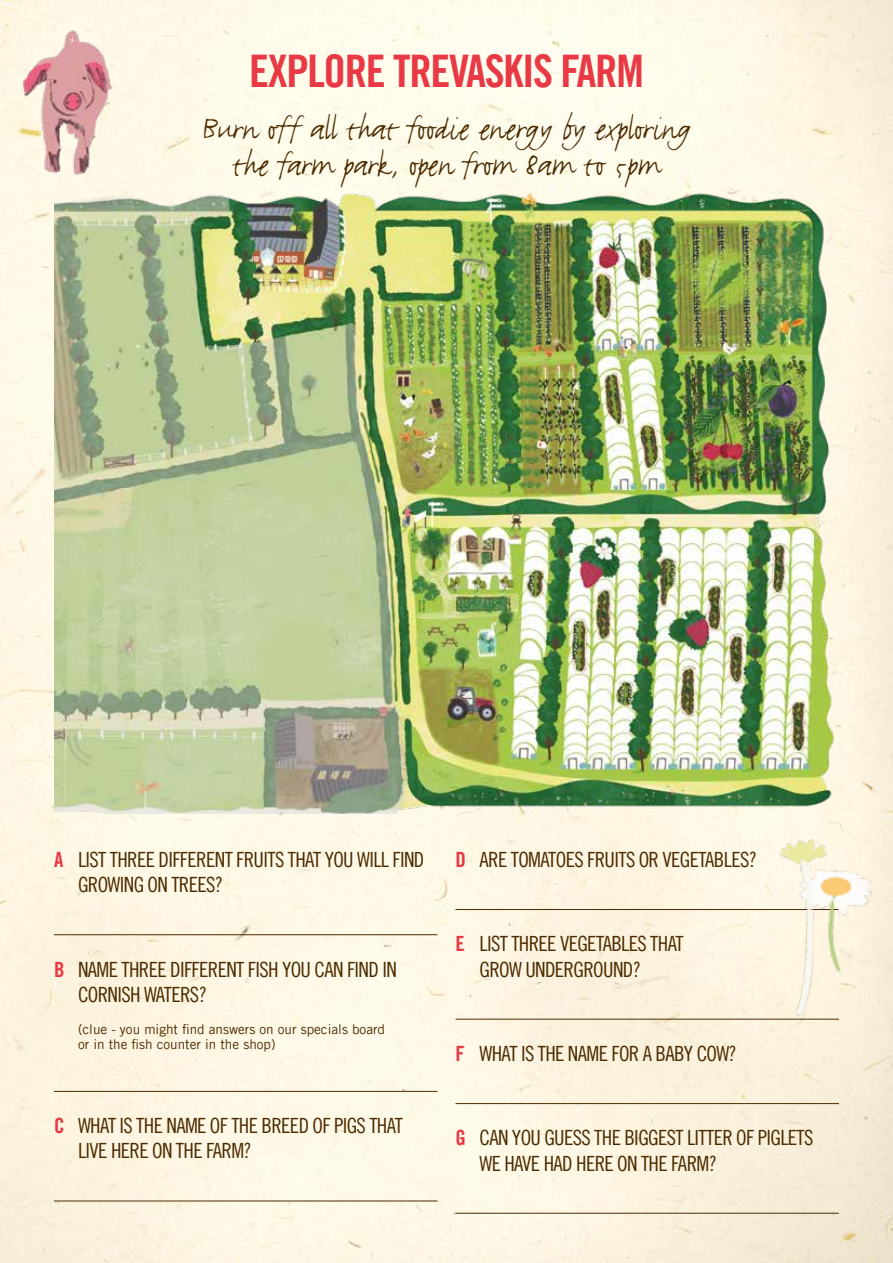
<style>
.page{position:relative;width:893px;height:1263px;background:#fff}
.page>*{position:absolute;margin:0;border:0;box-sizing:border-box;transform-origin:0 0}
.t1{font:45px "Trade Gothic LT Pro Bd Cn 20";letter-spacing:-.03em;color:#e83945}
.t2{font:36px/36px "FF Justlefthand";letter-spacing:-.015em;color:#4c2b00;text-align:center}
.t3{font:21px/25.2px "Trade Gothic LT Pro Cn 18";letter-spacing:-.03em;color:#4c2b00}
.t4{font:13.5px/15px "Trade Gothic LT Pro";color:#4c2b00}
.s1{font-family:"Trade Gothic LT Pro Bd Cn 20";color:#e83945}
</style>
<div class="page">
<img style="left:0;top:0;width:893px;height:1263px">
<hr style="left:54px;top:934px;width:383px;height:1px;background:#4c2b00">
<hr style="left:54px;top:1091px;width:383px;height:1px;background:#4c2b00">
<hr style="left:54px;top:1200px;width:383px;height:1px;background:#4c2b00">
<hr style="left:455px;top:909px;width:384px;height:1px;background:#4c2b00">
<hr style="left:455px;top:1019px;width:384px;height:1px;background:#4c2b00">
<hr style="left:455px;top:1103px;width:384px;height:1px;background:#4c2b00">
<hr style="left:455px;top:1213px;width:384px;height:1px;background:#4c2b00">
<img style="left:0;top:2px;width:134px;height:195px">
<img style="left:733px;top:819px;width:160px;height:231px">
<img style="left:54px;top:191px;width:813px;height:622px">
<h1 class="t1" style="left:249px;top:43px;width:396px">EXPLORE TREVASKIS FARM</h1>
<h2 class="t2" style="left:202px;top:112px;width:490px">Burn off all that foodie energy by exploring the farm park, open from 8am to 5pm</h2>
<p class="t3" style="left:78px;top:847px;width:348px;text-indent:-24px"><span class="s1">A</span> LIST THREE DIFFERENT FRUITS THAT YOU WILL FIND<br>GROWING ON TREES?</p>
<p class="t3" style="left:78px;top:956px;width:320px;text-indent:-24px"><span class="s1">B</span> NAME THREE DIFFERENT FISH YOU CAN FIND IN<br>CORNISH WATERS?</p>
<p class="t4" style="left:78px;top:1021px;width:309px">(clue - you might find answers on our specials board or in the fish counter in the shop)</p>
<p class="t3" style="left:78px;top:1113px;width:326px;text-indent:-24px"><span class="s1">C</span> WHAT IS THE NAME OF THE BREED OF PIGS THAT<br>LIVE HERE ON THE FARM?</p>
<p class="t3" style="left:455px;top:847px;width:303px"><span class="s1">D</span> ARE TOMATOES FRUITS OR VEGETABLES?</p>
<p class="t3" style="left:479px;top:931px;width:206px;text-indent:-24px"><span class="s1">E</span> LIST THREE VEGETABLES THAT<br>GROW UNDERGROUND?</p>
<p class="t3" style="left:455px;top:1041px;width:283px"><span class="s1">F</span> WHAT IS THE NAME FOR A BABY COW?</p>
<p class="t3" style="left:479px;top:1125px;width:335px;text-indent:-24px"><span class="s1">G</span> CAN YOU GUESS THE BIGGEST LITTER OF PIGLETS<br>WE HAVE HAD HERE ON THE FARM?</p>
</div>
